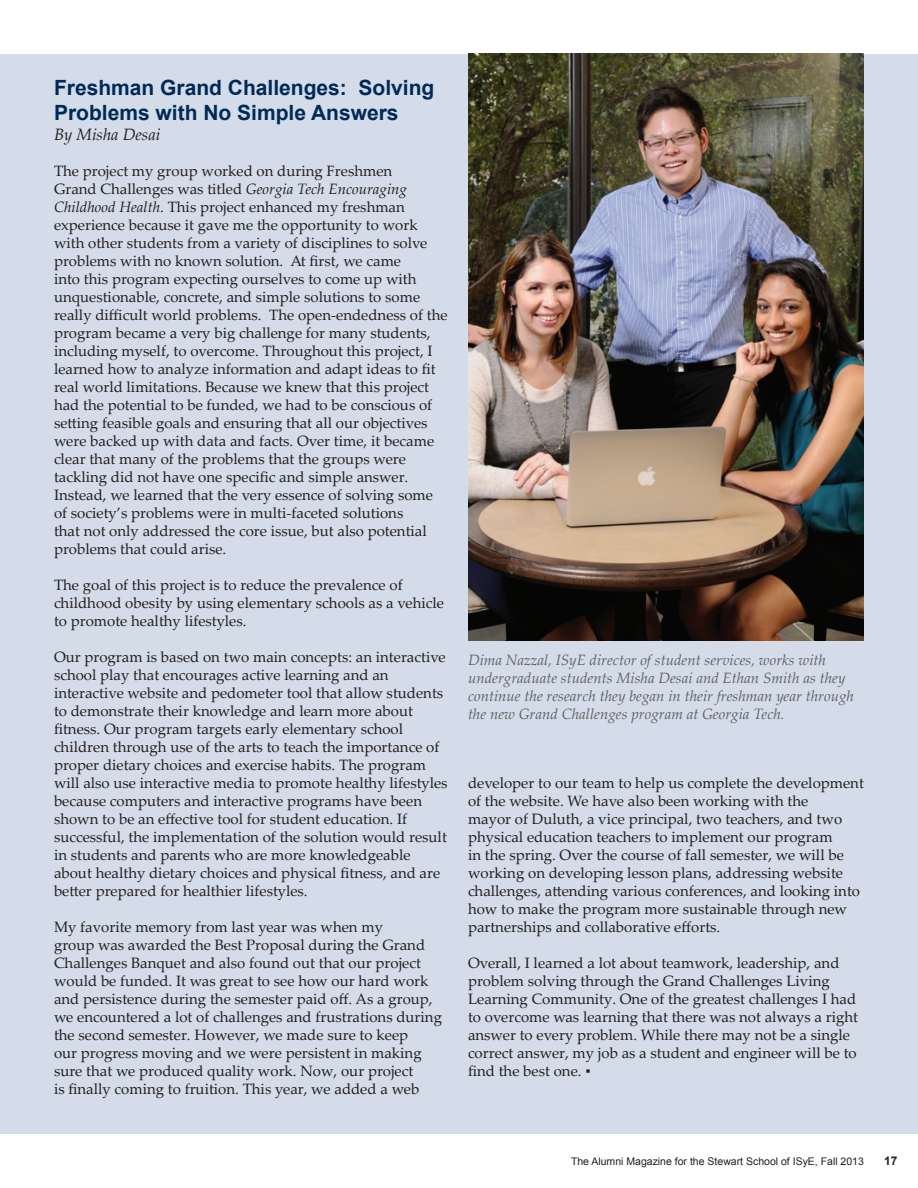
<style>
.page{position:relative;width:918px;height:1188px;background:#fff}
.page>*{position:absolute;margin:0;border:0;box-sizing:border-box;transform-origin:0 0}
.t1{font:700 21px/25.2px "Arial";color:#002a56}
.t2{font:italic 16.5px "Palatino Linotype";color:#231f20}
.t3{font:15px/18px "Palatino Linotype";color:#231f20}
.t4{font:italic 15px/18px "Palatino Linotype";color:#636366}
.t5{font:700 12px "Arial";color:#231f20}
.t6{font:10.5px "Arial";color:#231f20}
.s1{font-style:italic}
</style>
<div class="page">
<div style="left:0;top:54px;width:918px;height:1080px;background:#d3dce8"></div>
<img style="left:468px;top:53px;width:396px;height:587px">
<h1 class="t1" style="left:54px;top:76px;width:382px">Freshman Grand Challenges: Solving<br>Problems with No Simple Answers</h1>
<p class="t2" style="left:54px;top:123px;width:108px">By Misha Desai</p>
<p class="t3" style="left:54px;top:161px;width:395px">The project my group worked on during Freshmen<br>Grand Challenges was titled <span class="s1">Georgia Tech Encouraging Childhood Health</span>. This project enhanced my freshman experience because it gave me the opportunity to work with other students from a variety of disciplines to solve problems with no known solution. At first, we came<br>into this program expecting ourselves to come up with unquestionable, concrete, and simple solutions to some really difficult world problems. The open-endedness of the program became a very big challenge for many students, including myself, to overcome. Throughout this project, I learned how to analyze information and adapt ideas to fit real world limitations. Because we knew that this project had the potential to be funded, we had to be conscious of setting feasible goals and ensuring that all our objectives were backed up with data and facts. Over time, it became clear that many of the problems that the groups were tackling did not have one specific and simple answer.<br>Instead, we learned that the very essence of solving some of society’s problems were in multi-faceted solutions<br>that not only addressed the core issue, but also potential problems that could arise.</p>
<p class="t3" style="left:54px;top:575px;width:392px">The goal of this project is to reduce the prevalence of childhood obesity by using elementary schools as a vehicle to promote healthy lifestyles.</p>
<p class="t3" style="left:54px;top:647px;width:395px">Our program is based on two main concepts: an interactive school play that encourages active learning and an interactive website and pedometer tool that allow students to demonstrate their knowledge and learn more about fitness. Our program targets early elementary school children through use of the arts to teach the importance of proper dietary choices and exercise habits. The program will also use interactive media to promote healthy lifestyles because computers and interactive programs have been shown to be an effective tool for student education. If successful, the implementation of the solution would result in students and parents who are more knowledgeable about healthy dietary choices and physical fitness, and are better prepared for healthier lifestyles.</p>
<p class="t3" style="left:54px;top:917px;width:390px">My favorite memory from last year was when my<br>group was awarded the Best Proposal during the Grand Challenges Banquet and also found out that our project would be funded. It was great to see how our hard work and persistence during the semester paid off. As a group, we encountered a lot of challenges and frustrations during the second semester. However, we made sure to keep<br>our progress moving and we were persistent in making sure that we produced quality work. Now, our project<br>is finally coming to fruition. This year, we added a web</p>
<p class="t4" style="left:468px;top:650px;width:388px">Dima Nazzal, ISyE director of student services, works with undergraduate students Misha Desai and Ethan Smith as they continue the research they began in their freshman year through the new Grand Challenges program at Georgia Tech.</p>
<p class="t3" style="left:468px;top:773px;width:397px">developer to our team to help us complete the development of the website. We have also been working with the<br>mayor of Duluth, a vice principal, two teachers, and two physical education teachers to implement our program<br>in the spring. Over the course of fall semester, we will be working on developing lesson plans, addressing website challenges, attending various conferences, and looking into how to make the program more sustainable through new partnerships and collaborative efforts.</p>
<p class="t3" style="left:468px;top:953px;width:392px">Overall, I learned a lot about teamwork, leadership, and problem solving through the Grand Challenges Living Learning Community. One of the greatest challenges I had to overcome was learning that there was not always a right answer to every problem. While there may not be a single correct answer, my job as a student and engineer will be to find the best one. ▪</p>
<p class="t6" style="left:571px;top:1154px;width:294px">The Alumni Magazine for the Stewart School of ISyE, Fall 2013</p>
<p class="t5" style="left:884px;top:1153px;width:15px">17</p>
</div>
